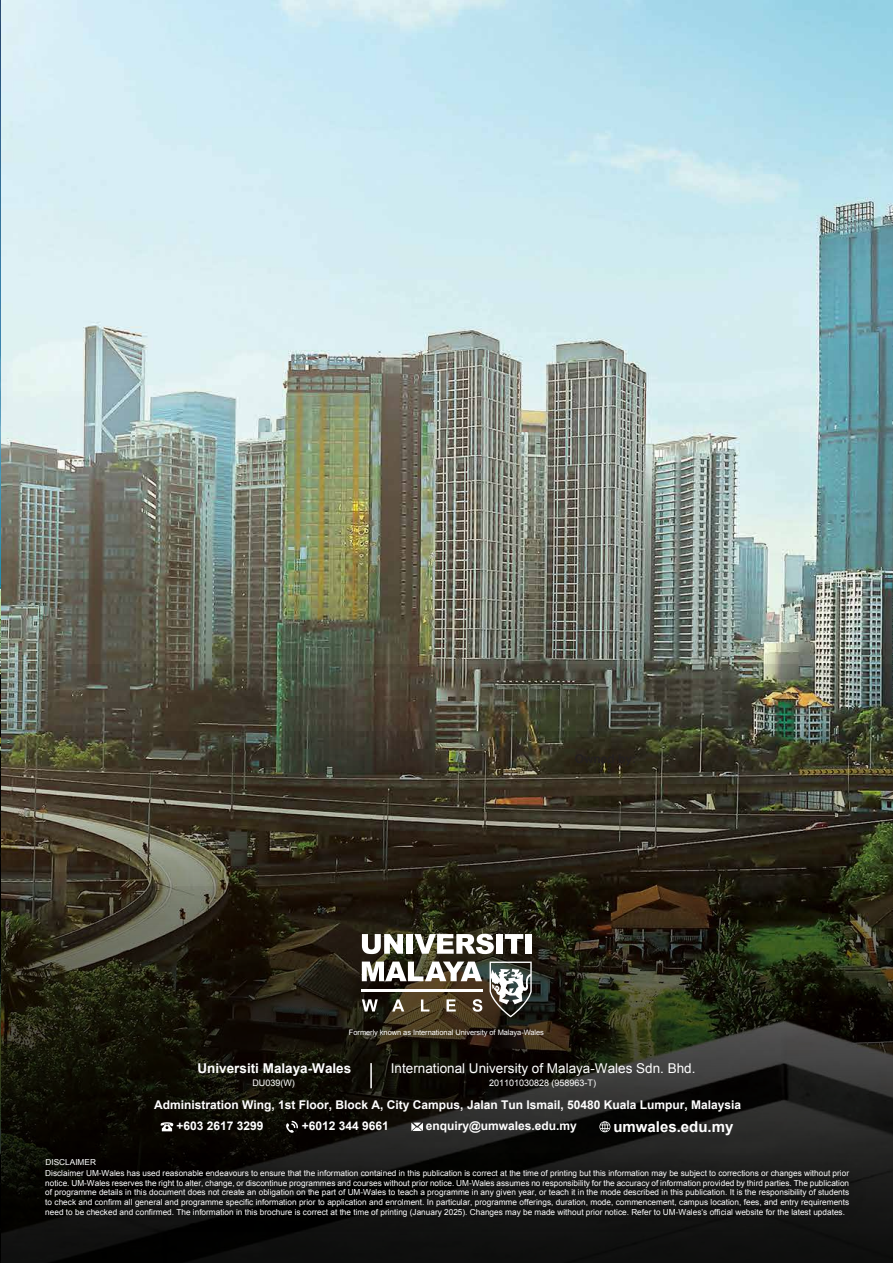
<style>
.page{position:relative;width:893px;height:1263px;background:#fff}
.page>*{position:absolute;margin:0;border:0;box-sizing:border-box;transform-origin:0 0}
.t1{font:700 15px "Arial";color:#fff}
.t2{font:13.5px "Arial";color:#fff}
.t3{font:700 13.5px "Arial";color:#fff}
.t4{font:700 12px "Arial";color:#fff}
.t5{font:9px "Arial";color:#fff}
.t6{font:8.25px/9.9px "Arial";color:#fff;text-align:justify}
.t7{font:7.5px "Arial";letter-spacing:-.01em;color:#fff}
</style>
<div class="page">
<img style="left:1px;top:0;width:892px;height:664px">
<img style="left:1px;top:664px;width:892px;height:222px">
<svg style="left:1px;top:886px;width:892px;height:377px;background:#201e14"></svg>
<img style="left:19px;top:1132px;width:857px;height:116px">
<img style="left:0;top:0;width:1px;height:1263px">
<svg style="left:0;top:664px;width:1px;height:599px"></svg>
<svg style="left:362px;top:934px;width:41px;height:20px"></svg>
<div style="left:407px;top:934px;width:6px;height:20px;background:#fff"></div>
<svg style="left:414px;top:934px;width:80px;height:20px"></svg>
<div style="left:496px;top:934px;width:6px;height:20px;background:#fff"></div>
<svg style="left:505px;top:934px;width:18px;height:20px"></svg>
<div style="left:526px;top:934px;width:6px;height:20px;background:#fff"></div>
<svg style="left:362px;top:961px;width:120px;height:20px"></svg>
<svg style="left:362px;top:999px;width:16px;height:12px"></svg>
<svg style="left:392px;top:999px;width:12px;height:12px"></svg>
<svg style="left:421px;top:999px;width:8px;height:12px"></svg>
<svg style="left:446px;top:999px;width:10px;height:12px"></svg>
<svg style="left:472px;top:999px;width:10px;height:13px"></svg>
<hr style="left:361px;top:989px;width:122px;height:2px;background:#fff">
<svg style="left:489px;top:961px;width:43px;height:56px"></svg>
<svg style="left:411px;top:1122px;width:12px;height:9px"></svg>
<svg style="left:599px;top:1121px;width:11px;height:11px"></svg>
<svg style="left:160px;top:1122px;width:13px;height:9px"></svg>
<svg style="left:285px;top:1121px;width:13px;height:12px"></svg>
<hr style="left:370px;top:1063px;width:2px;height:25px;background:#fff">
<p class="t7" style="left:349px;top:1027px;width:197px">Formerly known as International University of Malaya-Wales</p>
<h2 class="t3" style="left:197px;top:1059px;width:155px">Universiti Malaya-Wales</h2>
<h2 class="t2" style="left:391px;top:1059px;width:306px">International University of Malaya-Wales Sdn. Bhd.</h2>
<p class="t5" style="left:489px;top:1077px;width:109px">201101030828 (958963-T)</p>
<p class="t5" style="left:252px;top:1077px;width:44px">DU039(W)</p>
<h3 class="t4" style="left:154px;top:1097px;width:588px">Administration Wing, 1st Floor, Block A, City Campus, Jalan Tun Ismail, 50480 Kuala Lumpur, Malaysia</h3>
<h3 class="t4" style="left:177px;top:1118px;width:89px">+603 2617 3299</h3>
<h3 class="t4" style="left:302px;top:1118px;width:89px">+6012 344 9661</h3>
<h3 class="t4" style="left:426px;top:1118px;width:153px">enquiry@umwales.edu.my</h3>
<h1 class="t1" style="left:613px;top:1117px;width:122px">umwales.edu.my</h1>
<p class="t6" style="left:45px;top:1168px;width:805px">Disclaimer UM-Wales has used reasonable endeavours to ensure that the information contained in this publication is correct at the time of printing but this information may be subject to corrections or changes without prior notice. UM-Wales reserves the right to alter, change, or discontinue programmes and courses without prior notice. UM-Wales assumes no responsibility for the accuracy of information provided by third parties. The publication of programme details in this document does not create an obligation on the part of UM-Wales to teach a programme in any given year, or teach it in the mode described in this publication. It is the responsibility of students to check and confirm all general and programme specific information prior to application and enrolment. In particular, programme offerings, duration, mode, commencement, campus location, fees, and entry requirements need to be checked and confirmed. The information in this brochure is correct at the time of printing (January 2025). Changes may be made without prior notice. Refer to UM-Wales’s official website for the latest updates.</p>
<p class="t6" style="left:46px;top:1157px;width:52px">DISCLAIMER</p>
</div>
